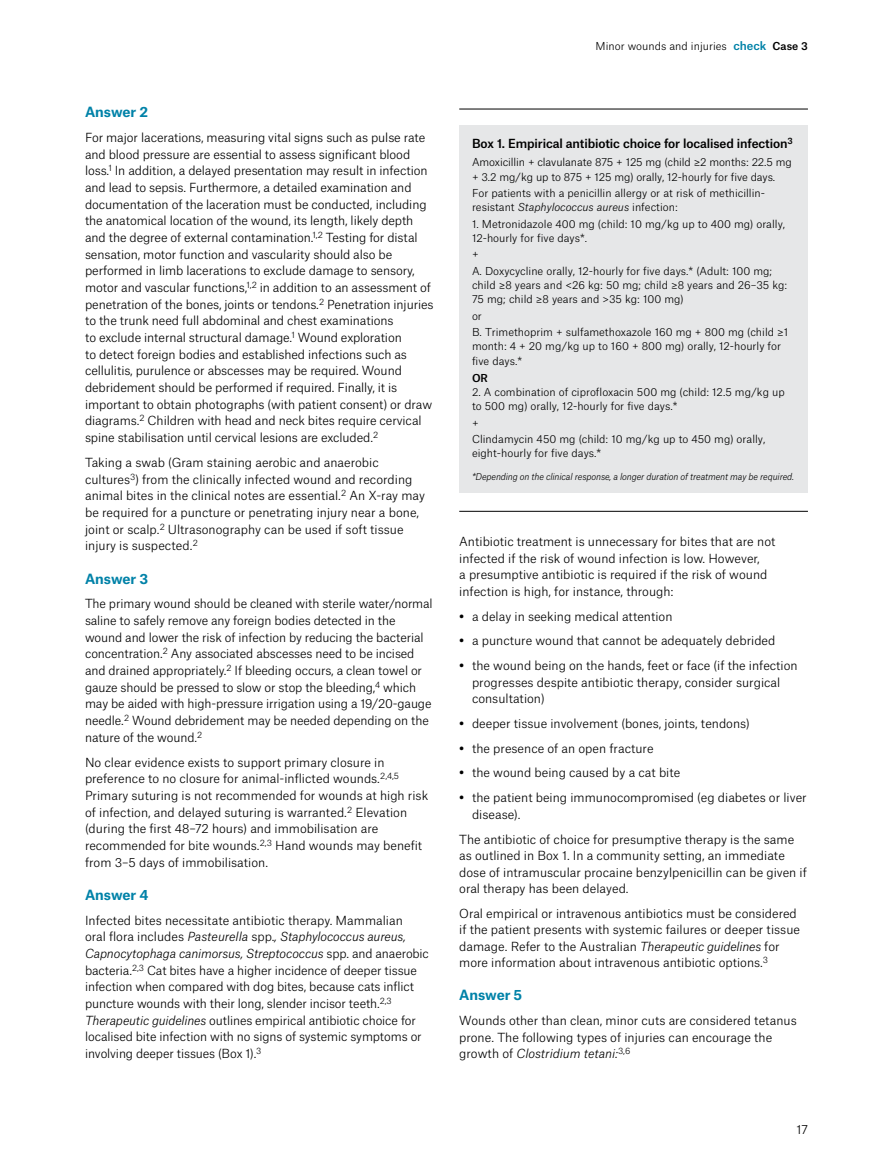
<style>
.page{position:relative;width:893px;height:1170px;background:#fff}
.page>*{position:absolute;margin:0;border:0;box-sizing:border-box;transform-origin:0 0}
.t1{font:700 13.5px "Atlas Grotesk";letter-spacing:-.005em;color:#0082a8}
.t2{font:300 12px/16.6px "Atlas Grotesk";letter-spacing:-.005em;color:#000}
.t3{font:500 12px "Atlas Grotesk";letter-spacing:-.01em;color:#000}
.t4{font:300 10.5px/14.2px "Atlas Grotesk";color:#000}
.t5{font:500 10.5px "Atlas Grotesk";color:#000}
.t6{font:italic 300 9px "Atlas Grotesk";letter-spacing:-.01em;color:#000;scale:.95 1}
.s1{font-style:italic}
.s2{font-weight:500;font-size:11.25px;color:#0082a8}
.s3{font-weight:500}
.s4{font-weight:700;font-size:15px}
</style>
<div class="page">
<div style="left:459px;top:125px;width:349px;height:368px;background:#e6e7e8"></div>
<hr style="left:459px;top:511px;width:349px;height:1px;background:#000">
<hr style="left:459px;top:109px;width:349px;height:1px;background:#000">
<p class="t1" style="left:85px;top:101px;width:64px">Answer 2</p>
<p class="t2" style="left:85px;top:128px;width:350px">For major lacerations, measuring vital signs such as pulse rate and blood pressure are essential to assess significant blood loss.<sup>1</sup> In addition, a delayed presentation may result in infection and lead to sepsis. Furthermore, a detailed examination and documentation of the laceration must be conducted, including the anatomical location of the wound, its length, likely depth and the degree of external contamination.<sup>1,2</sup> Testing for distal sensation, motor function and vascularity should also be performed in limb lacerations to exclude damage to sensory, motor and vascular functions,<sup>1,2</sup> in addition to an assessment of penetration of the bones, joints or tendons.<sup>2</sup> Penetration injuries to the trunk need full abdominal and chest examinations<br>to exclude internal structural damage.<sup>1</sup> Wound exploration<br>to detect foreign bodies and established infections such as cellulitis, purulence or abscesses may be required. Wound debridement should be performed if required. Finally, it is important to obtain photographs (with patient consent) or draw diagrams.<sup>2</sup> Children with head and neck bites require cervical spine stabilisation until cervical lesions are excluded.<sup>2</sup></p>
<p class="t2" style="left:85px;top:453px;width:341px">Taking a swab (Gram staining aerobic and anaerobic cultures<sup>3</sup>) from the clinically infected wound and recording animal bites in the clinical notes are essential.<sup>2</sup> An X-ray may be required for a puncture or penetrating injury near a bone, joint or scalp.<sup>2</sup> Ultrasonography can be used if soft tissue injury is suspected.<sup>2</sup></p>
<p class="t1" style="left:85px;top:567px;width:65px">Answer 3</p>
<p class="t2" style="left:85px;top:594px;width:349px">The primary wound should be cleaned with sterile water/normal saline to safely remove any foreign bodies detected in the wound and lower the risk of infection by reducing the bacterial concentration.<sup>2</sup> Any associated abscesses need to be incised and drained appropriately.<sup>2</sup> If bleeding occurs, a clean towel or gauze should be pressed to slow or stop the bleeding,<sup>4</sup> which may be aided with high-pressure irrigation using a 19/20-gauge needle.<sup>2</sup> Wound debridement may be needed depending on the nature of the wound.<sup>2</sup></p>
<p class="t2" style="left:85px;top:752px;width:345px">No clear evidence exists to support primary closure in preference to no closure for animal-inflicted wounds.<sup>2,4,5<br></sup>Primary suturing is not recommended for wounds at high risk of infection, and delayed suturing is warranted.<sup>2</sup> Elevation (during the first 48–72 hours) and immobilisation are recommended for bite wounds.<sup>2,3</sup> Hand wounds may benefit from 3–5 days of immobilisation.</p>
<p class="t1" style="left:85px;top:883px;width:65px">Answer 4</p>
<p class="t2" style="left:85px;top:910px;width:345px">Infected bites necessitate antibiotic therapy. Mammalian<br>oral flora includes <span class="s1">Pasteurella</span> spp.<span class="s1">, Staphylococcus aureus, Capnocytophaga canimorsus, Streptococcus</span> spp. and anaerobic bacteria.<sup>2,3</sup> Cat bites have a higher incidence of deeper tissue infection when compared with dog bites, because cats inflict puncture wounds with their long, slender incisor teeth.<sup>2,3<br></sup><span class="s1">Therapeutic guidelines</span> outlines empirical antibiotic choice for localised bite infection with no signs of systemic symptoms or involving deeper tissues (Box 1).<sup>3</sup></p>
<p class="t4" style="left:596px;top:37px;width:214px">Minor wounds and injuries <span class="s2">check</span> <span class="s3">Case 3</span></p>
<p class="t3" style="left:472px;top:133px;width:322px">Box 1. Empirical antibiotic choice for localised infection<sup>3</sup></p>
<p class="t4" style="left:472px;top:154px;width:321px">Amoxicillin + clavulanate 875 + 125 mg (child ≥2 months: 22.5 mg + 3.2 mg/kg up to 875 + 125 mg) orally, 12-hourly for five days.</p>
<p class="t4" style="left:472px;top:185px;width:295px">For patients with a penicillin allergy or at risk of methicillin&shy;resistant <span class="s1">Staphylococcus aureus</span> infection:</p>
<p class="t4" style="left:472px;top:215px;width:315px">1. Metronidazole 400 mg (child: 10 mg/kg up to 400 mg) orally,<br>12-hourly for five days*.</p>
<p class="t4" style="left:472px;top:245px;width:302px;line-height:16.4px">+<br>A. Doxycycline orally, 12-hourly for five days.* (Adult: 100 mg;</p>
<p class="t4" style="left:472px;top:277px;width:317px">child ≥8 years and &lt;26 kg: 50 mg; child ≥8 years and 26–35 kg:<br>75 mg; child ≥8 years and &gt;35 kg: 100 mg)</p>
<p class="t4" style="left:472px;top:306px;width:318px;line-height:16.4px">or<br>B. Trimethoprim + sulfamethoxazole 160 mg + 800 mg (child ≥1</p>
<p class="t4" style="left:472px;top:338px;width:311px">month: 4 + 20 mg/kg up to 160 + 800 mg) orally, 12-hourly for five days.*</p>
<p class="t5" style="left:472px;top:369px;width:18px">OR</p>
<p class="t4" style="left:472px;top:384px;width:314px">2. A combination of ciprofloxacin 500 mg (child: 12.5 mg/kg up to 500 mg) orally, 12-hourly for five days.*</p>
<p class="t4" style="left:472px;top:413px;width:295px;line-height:16.4px">+<br>Clindamycin 450 mg (child: 10 mg/kg up to 450 mg) orally,</p>
<p class="t4" style="left:472px;top:445px;width:131px">eight-hourly for five days.*</p>
<p class="t6" style="left:472px;top:469px;width:341px">*Depending on the clinical response, a longer duration of treatment may be required.</p>
<p class="t2" style="left:459px;top:532px;width:318px">Antibiotic treatment is unnecessary for bites that are not infected if the risk of wound infection is low. However,<br>a presumptive antibiotic is required if the risk of wound infection is high, for instance, through:</p>
<p class="t2" style="left:459px;top:606px;width:215px"><span class="s4">•</span> a delay in seeking medical attention</p>
<p class="t2" style="left:459px;top:631px;width:318px"><span class="s4">•</span> a puncture wound that cannot be adequately debrided</p>
<p class="t2" style="left:472px;top:656px;width:327px;text-indent:-13px"><span class="s4">•</span> the wound being on the hands, feet or face (if the infection progresses despite antibiotic therapy, consider surgical consultation)</p>
<p class="t2" style="left:459px;top:713px;width:292px"><span class="s4">•</span> deeper tissue involvement (bones, joints, tendons)</p>
<p class="t2" style="left:459px;top:738px;width:196px"><span class="s4">•</span> the presence of an open fracture</p>
<p class="t2" style="left:459px;top:763px;width:223px"><span class="s4">•</span> the wound being caused by a cat bite</p>
<p class="t2" style="left:472px;top:788px;width:336px;text-indent:-13px"><span class="s4">•</span> the patient being immunocompromised (eg diabetes or liver disease).</p>
<p class="t2" style="left:459px;top:829px;width:349px">The antibiotic of choice for presumptive therapy is the same as outlined in Box 1. In a community setting, an immediate dose of intramuscular procaine benzylpenicillin can be given if oral therapy has been delayed.</p>
<p class="t2" style="left:459px;top:903px;width:342px">Oral empirical or intravenous antibiotics must be considered if the patient presents with systemic failures or deeper tissue damage. Refer to the Australian <span class="s1">Therapeutic guidelines</span> for more information about intravenous antibiotic options.<sup>3</sup></p>
<p class="t1" style="left:459px;top:984px;width:65px">Answer 5</p>
<p class="t2" style="left:459px;top:1011px;width:339px">Wounds other than clean, minor cuts are considered tetanus prone. The following types of injuries can encourage the growth of <span class="s1">Clostridium tetani:</span><sup>3,6</sup></p>
<p class="t2" style="left:796px;top:1119px;width:13px">17</p>
</div>
